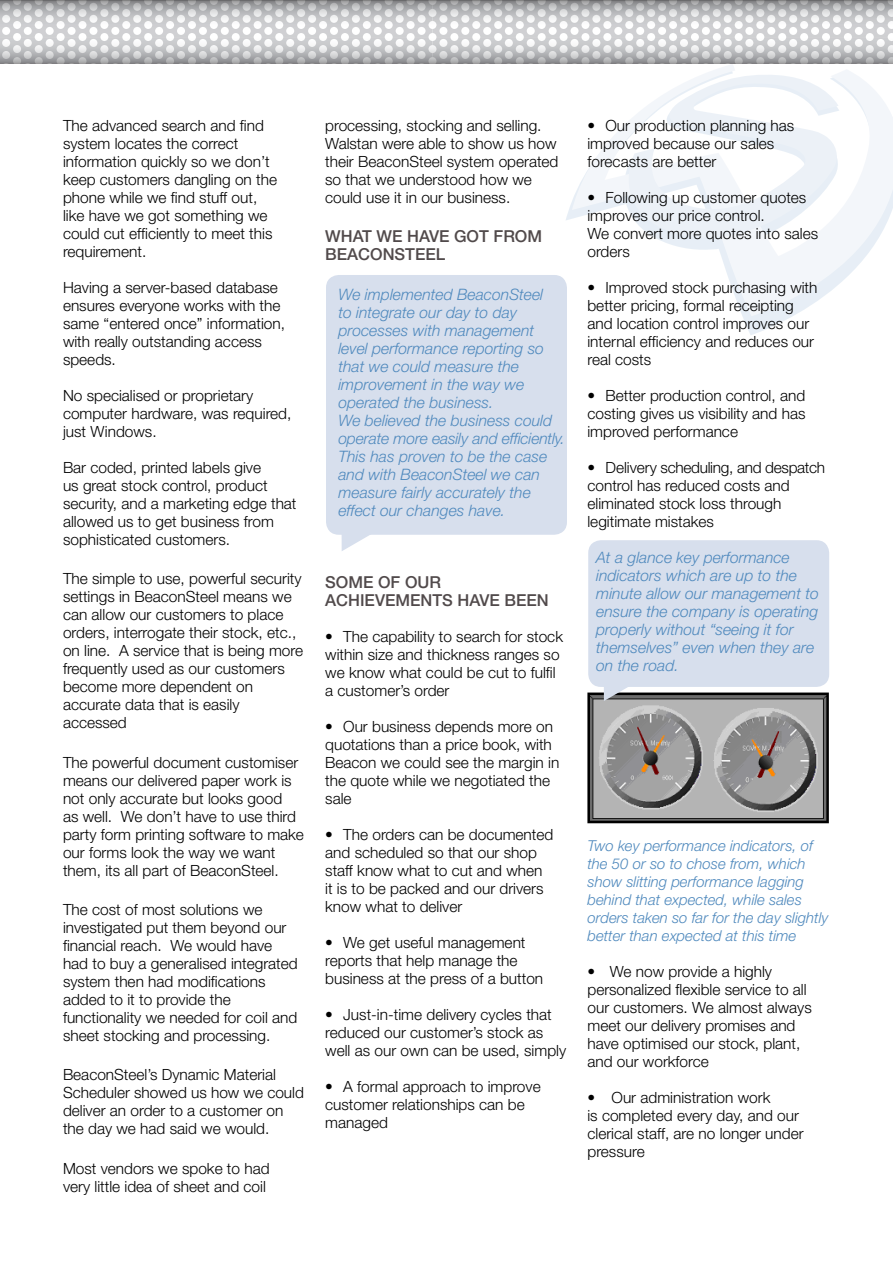
<style>
.page{position:relative;width:893px;height:1263px;background:#fff}
.page>*{position:absolute;margin:0;border:0;box-sizing:border-box;transform-origin:0 0}
.t1{font:500 16.5px/18px "Helvetica Neue";color:#514a4b}
.t2{font:italic 300 15.75px/18px "Helvetica Neue";color:#4f89bd}
.t3{font:300 15.45px/18px "Helvetica Neue";color:#000}
.t4{font:italic 300 15px/18px "Helvetica Neue";color:#4f89bd}
</style>
<div class="page">
<img style="left:587px;top:684px;width:242px;height:140px">
<div style="left:326px;top:275px;width:241px;height:260px;background:#d7dfed;border-radius:13px"></div>
<div style="left:588px;top:540px;width:241px;height:147px;background:#d7dfed;border-radius:13px"></div>
<svg style="left:0;top:28px;width:893px;height:8px;fill:#d0d0d3"></svg>
<svg style="left:0;top:0;width:893px;height:28px;background:#c2c3c5"></svg>
<svg style="left:0;top:36px;width:893px;height:28px"></svg>
<svg style="left:342px;top:535px;width:27px;height:16px"></svg>
<svg style="left:604px;top:687px;width:30px;height:14px"></svg>
<svg style="left:565px;top:202px;width:227px;height:133px"></svg>
<svg style="left:572px;top:65px;width:321px;height:251px"></svg>
<svg style="left:617px;top:72px;width:224px;height:201px"></svg>
<p class="t3" style="left:63px;top:116px;width:216px">The advanced search and find system locates the correct information quickly so we don’t keep customers dangling on the phone while we find stuff out, like have we got something we could cut efficiently to meet this requirement.</p>
<p class="t3" style="left:63px;top:278px;width:224px">Having a server-based database ensures everyone works with the same “entered once” information, with really outstanding access speeds.</p>
<p class="t3" style="left:63px;top:386px;width:230px">No specialised or proprietary computer hardware, was required, just Windows.</p>
<p class="t3" style="left:63px;top:458px;width:235px">Bar coded, printed labels give<br>us great stock control, product security, and a marketing edge that allowed us to get business from sophisticated customers.</p>
<p class="t3" style="left:63px;top:570px;width:242px">The simple to use, powerful security settings in BeaconSteel means we can allow our customers to place orders, interrogate their stock, etc., on line. A service that is being more frequently used as our customers become more dependent on accurate data that is easily accessed</p>
<p class="t3" style="left:63px;top:753px;width:242px">The powerful document customiser means our delivered paper work is not only accurate but looks good<br>as well. We don’t have to use third party form printing software to make our forms look the way we want them, its all part of BeaconSteel.</p>
<p class="t3" style="left:63px;top:900px;width:236px">The cost of most solutions we investigated put them beyond our financial reach. We would have had to buy a generalised integrated system then had modifications added to it to provide the functionality we needed for coil and sheet stocking and processing.</p>
<p class="t3" style="left:63px;top:1065px;width:242px">BeaconSteel’s Dynamic Material<br>Scheduler showed us how we could deliver an order to a customer on the day we had said we would.</p>
<p class="t3" style="left:63px;top:1159px;width:208px">Most vendors we spoke to had very little idea of sheet and coil</p>
<p class="t3" style="left:325px;top:116px;width:235px">processing, stocking and selling.<br>Walstan were able to show us how their BeaconSteel system operated so that we understood how we could use it in our business.</p>
<p class="t1" style="left:325px;top:227px;width:218px">WHAT WE HAVE GOT FROM<br>BEACO</p>
<p class="t1" style="left:383px;top:245px;width:34px">NSTEEL</p>
<p class="t2" style="left:338px;top:285px;width:228px">We implemented BeaconSteel<br>to integrate our day to day processes with management level performance reporting so that we could measure the improvement in the way we operated the business.<br>We believed the business could operate more easily and efficiently.<br>This has proven to be the case and with BeaconSteel we can measure fairly accurately the effect our changes have.</p>
<p class="t1" style="left:325px;top:573px;width:191px">SOME OF OUR<br>ACHIEVEMENTS HAVE BEE</p>
<p class="t1" style="left:537px;top:591px;width:13px">N</p>
<p class="t3" style="left:325px;top:627px;width:239px">• The capability to search for stock within size and thickness ranges so we know what could be cut to fulfil a customer’s order</p>
<p class="t3" style="left:325px;top:717px;width:236px">• Our business depends more on quotations than a price book, with<br>Beacon we could see the margin in the quote while we negotiated the sale</p>
<p class="t3" style="left:325px;top:825px;width:230px">• The orders can be documented and scheduled so that our shop staff know what to cut and when it is to be packed and our drivers know what to deliver</p>
<p class="t3" style="left:325px;top:933px;width:220px">• We get useful management reports that help manage the business at the press of a button</p>
<p class="t3" style="left:325px;top:1005px;width:242px">• Just-in-time delivery cycles that reduced our customer’s stock as well as our own can be used, simply</p>
<p class="t3" style="left:325px;top:1077px;width:217px">• A formal approach to improve customer relationships can be managed</p>
<p class="t3" style="left:587px;top:116px;width:208px">• Our production planning has improved because our sales forecasts are better</p>
<p class="t3" style="left:587px;top:188px;width:232px">• Following up customer quotes improves our price control.<br>We convert more quotes into sales orders</p>
<p class="t3" style="left:587px;top:278px;width:232px">• Improved stock purchasing with better pricing, formal receipting and location control improves our internal efficiency and reduces our real costs</p>
<p class="t3" style="left:587px;top:386px;width:220px;text-align:justify">• Better production control, and costing gives us visibility and has improved performance</p>
<p class="t3" style="left:587px;top:458px;width:239px">• Delivery scheduling, and despatch control has reduced costs and eliminated stock loss through legitimate mistakes</p>
<p class="t2" style="left:596px;top:548px;width:224px">At a glance key performance indicators which are up to the minute allow our management to ensure the company is operating properly without “seeing it for themselves” even when they are on the road.</p>
<p class="t4" style="left:587px;top:837px;width:242px">Two key performance indicators, of the 50 or so to chose from, which show slitting performance lagging behind that expected, while sales orders taken so far for the day slightly better than expected at this time</p>
<p class="t3" style="left:587px;top:962px;width:226px">• We now provide a highly personalized flexible service to all our customers. We almost always meet our delivery promises and have optimised our stock, plant, and our workforce</p>
<p class="t3" style="left:587px;top:1088px;width:218px">• Our administration work<br>is completed every day, and our clerical staff, are no longer under pressure</p>
</div>
